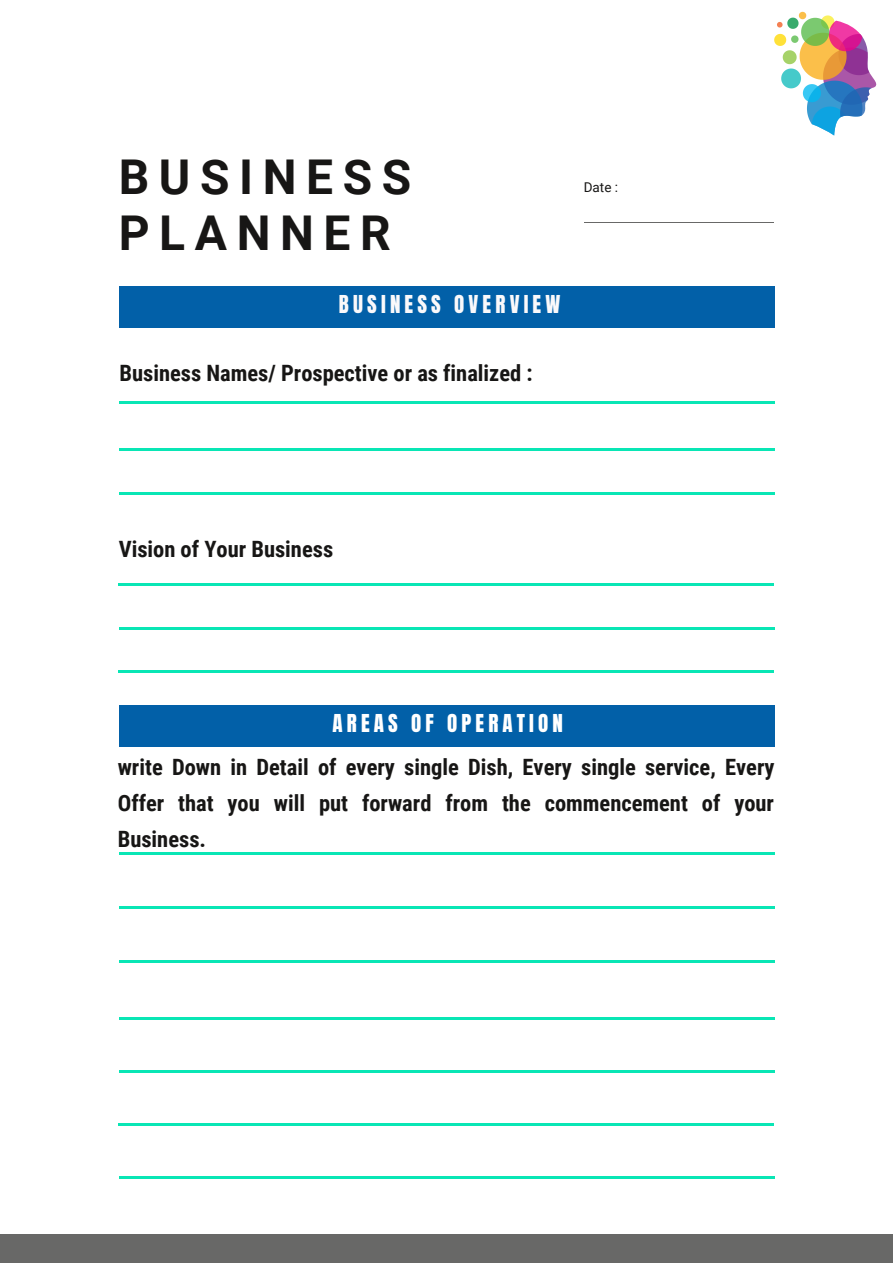
<style>
.page{position:relative;width:893px;height:1264px;background:#fff}
.page>*{position:absolute;margin:0;border:0;box-sizing:border-box;transform-origin:0 0}
.t1{font:700 48px/56.2px "Roboto";letter-spacing:.2em;color:#171615}
.t2{font:700 22.5px/36px "Roboto Condensed";color:#171615;text-align:justify}
.t3{font:21px "Anton";letter-spacing:.2em;color:#faf9fb}
.t4{font:21px "Anton";letter-spacing:.2em;color:#fff}
.t5{font:13.5px "Roboto";color:#171615}
</style>
<div class="page">
<div style="left:0;top:1233px;width:892px;height:29px;background:#686867"></div>
<div style="left:119px;top:286px;width:655px;height:42px;background:#0260a8"></div>
<div style="left:119px;top:704px;width:655px;height:42px;background:#0260a8"></div>
<hr style="left:583px;top:222px;width:190px;height:1px;background:#686867">
<svg style="left:774px;top:12px;width:102px;height:123px"></svg>
<hr style="left:118px;top:583px;width:655px;height:3px;background:#09e6b5">
<hr style="left:120px;top:626px;width:654px;height:3px;background:#09e6b5">
<hr style="left:118px;top:669px;width:655px;height:3px;background:#09e6b5">
<hr style="left:120px;top:401px;width:654px;height:3px;background:#09e6b5">
<hr style="left:120px;top:448px;width:654px;height:2px;background:#09e6b5">
<hr style="left:120px;top:492px;width:654px;height:3px;background:#09e6b5">
<hr style="left:120px;top:852px;width:654px;height:3px;background:#09e6b5">
<hr style="left:120px;top:906px;width:654px;height:3px;background:#09e6b5">
<hr style="left:120px;top:960px;width:654px;height:2px;background:#09e6b5">
<hr style="left:120px;top:1016px;width:654px;height:3px;background:#09e6b5">
<hr style="left:120px;top:1070px;width:654px;height:2px;background:#09e6b5">
<hr style="left:119px;top:1123px;width:655px;height:2px;background:#09e6b5">
<hr style="left:120px;top:1176px;width:654px;height:3px;background:#09e6b5">
<p class="t1" style="left:119px;top:149px;width:294px">BUSINESS<br>PLANNER</p>
<p class="t3" style="left:339px;top:289px;width:223px">BUSINESS OVERVIEW</p>
<p class="t2" style="left:120px;top:355px;width:414px">Business Names/ Prospective or as finalized :</p>
<p class="t5" style="left:583px;top:179px;width:36px">Date :</p>
<p class="t2" style="left:119px;top:531px;width:216px">Vision of Your Business</p>
<p class="t4" style="left:332px;top:708px;width:232px">AREAS OF OPERATION</p>
<p class="t2" style="left:118px;top:749px;width:658px">write Down in Detail of every single Dish, Every single service, Every Offer that you will put forward from the commencement of your Business.</p>
</div>
